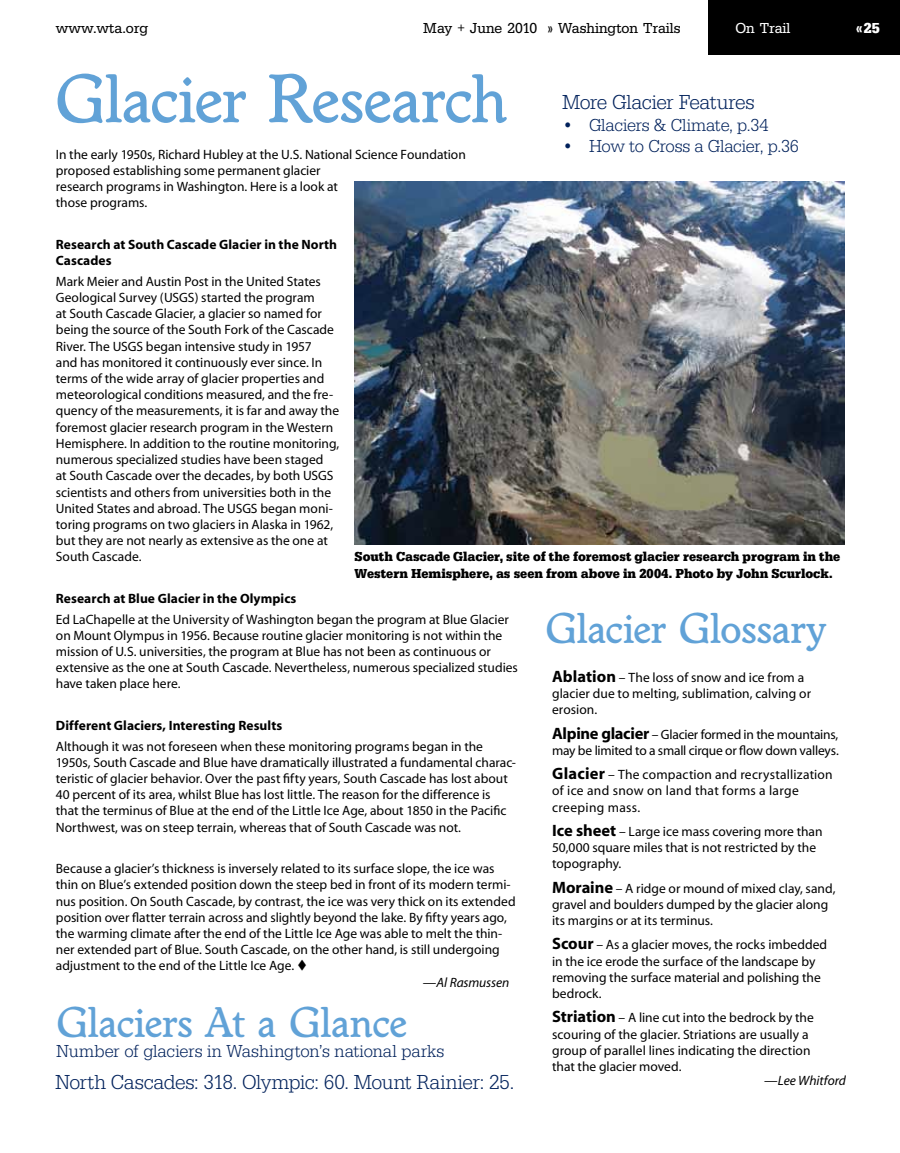
<style>
.page{position:relative;width:900px;height:1153px;background:#fff}
.page>*{position:absolute;margin:0;border:0;box-sizing:border-box;transform-origin:0 0}
.t1{font:500 72px "Worcester Rou TOT";letter-spacing:-.02em;color:#61a2d7}
.t2{font:500 45px "Worcester Rou TOT";letter-spacing:-.01em;color:#61a2d7}
.t3{font:21px "URW Egyptienne TOT Lig Nar";letter-spacing:-.025em;color:#00215b}
.t4{font:18px "URW Egyptienne TOT Lig Nar";letter-spacing:-.01em;color:#00215b}
.t5{font:15px "URW Egyptienne TOT Reg Nar";color:#000}
.t6{font:15px "URW Egyptienne TOT Reg Nar";color:#fff}
.t7{font:15px "URW Egyptienne TOT Bol Nar";color:#fff}
.t8{font:13.5px/16.2px "Myriad";color:#000}
.t9{font:13.5px/16.5px "URW Egyptienne TOT Bol Nar";color:#000}
.t10{font:700 13.5px/16.2px "Myriad";letter-spacing:.005em;color:#000}
.t11{font:13.5px/16.2px "Myriad";letter-spacing:.02em;color:#000}
.t12{font:italic 13.5px "Myriad";letter-spacing:-.005em;color:#000}
.s1{font-weight:700;font-size:16.5px}
</style>
<div class="page">
<div style="left:709px;top:0;width:191px;height:54px;background:#000"></div>
<img style="left:355px;top:181px;width:489px;height:363px">
<p class="t5" style="left:56px;top:19px;width:94px">www.wta.org</p>
<p class="t5" style="left:423px;top:19px;width:259px">May + June 2010 » Washington Trails</p>
<p class="t6" style="left:735px;top:19px;width:57px">On Trail</p>
<p class="t7" style="left:856px;top:19px;width:25px">«25</p>
<h1 class="t1" style="left:55px;top:59px;width:454px">Glacier Research</h1>
<p class="t8" style="left:56px;top:147px;width:412px">In the early 1950s, Richard Hubley at the U.S. National Science Foundation proposed establishing some permanent glacier<br>research programs in Washington. Here is a look at<br>those programs.</p>
<p class="t10" style="left:56px;top:236px;width:283px">Research at South Cascade Glacier in the North<br>Cascades</p>
<p class="t8" style="left:56px;top:274px;width:285px">Mark Meier and Austin Post in the United States Geological Survey (USGS) started the program<br>at South Cascade Glacier, a glacier so named for being the source of the South Fork of the Cascade River. The USGS began intensive study in 1957<br>and has monitored it continuously ever since. In terms of the wide array of glacier properties and meteorological conditions measured, and the fre&shy;quency of the measurements, it is far and away the foremost glacier research program in the Western Hemisphere. In addition to the routine monitoring, numerous specialized studies have been staged<br>at South Cascade over the decades, by both USGS scientists and others from universities both in the United States and abroad. The USGS began moni&shy;toring programs on two glaciers in Alaska in 1962, but they are not nearly as extensive as the one at South Cascade.</p>
<p class="t10" style="left:56px;top:590px;width:242px">Research at Blue Glacier in the Olympics</p>
<p class="t8" style="left:56px;top:611px;width:464px">Ed LaChapelle at the University of Washington began the program at Blue Glacier on Mount Olympus in 1956. Because routine glacier monitoring is not within the mission of U.S. universities, the program at Blue has not been as continuous or extensive as the one at South Cascade. Nevertheless, numerous specialized studies have taken place here.</p>
<p class="t10" style="left:56px;top:717px;width:228px">Different Glaciers, Interesting Results</p>
<p class="t8" style="left:56px;top:738px;width:462px">Although it was not foreseen when these monitoring programs began in the 1950s, South Cascade and Blue have dramatically illustrated a fundamental charac&shy;teristic of glacier behavior. Over the past fifty years, South Cascade has lost about 40 percent of its area, whilst Blue has lost little. The reason for the difference is that the terminus of Blue at the end of the Little Ice Age, about 1850 in the Pacific Northwest, was on steep terrain, whereas that of South Cascade was not.</p>
<p class="t8" style="left:56px;top:860px;width:461px">Because a glacier’s thickness is inversely related to its surface slope, the ice was thin on Blue’s extended position down the steep bed in front of its modern termi&shy;nus position. On South Cascade, by contrast, the ice was very thick on its extended position over flatter terrain across and slightly beyond the lake. By fifty years ago, the warming climate after the end of the Little Ice Age was able to melt the thin&shy;ner extended part of Blue. South Cascade, on the other hand, is still undergoing adjustment to the end of the Little Ice Age. ▼</p>
<h3 class="t3" style="left:562px;top:90px;width:194px">More Glacier Features</h3>
<h3 class="t4" style="left:562px;top:114px;width:208px">• Glaciers &amp; Climate, p.34</h3>
<h3 class="t4" style="left:562px;top:136px;width:239px">• How to Cross a Glacier, p.36</h3>
<p class="t9" style="left:355px;top:549px;width:487px">South Cascade Glacier, site of the foremost glacier research program in the<br>Western Hemisphere, as seen from above in 2004. Photo by John Scurlock.</p>
<h2 class="t2" style="left:545px;top:604px;width:282px">Glacier Glossary</h2>
<p class="t8" style="left:552px;top:669px;width:260px"><span class="s1">Ablation</span> – The loss of snow and ice from a glacier due to melting, sublimation, calving or erosion.</p>
<p class="t8" style="left:552px;top:726px;width:288px"><span class="s1">Alpine glacier</span> – Glacier formed in the mountains, may be limited to a small cirque or flow down valleys.</p>
<p class="t11" style="left:552px;top:767px;width:282px"><span class="s1">Glacier</span> – The compaction and recrystallization of ice and snow on land that forms a large creeping mass.</p>
<p class="t8" style="left:552px;top:823px;width:272px"><span class="s1">Ice sheet</span> – Large ice mass covering more than<br>50,000 square miles that is not restricted by the topography.</p>
<p class="t8" style="left:552px;top:880px;width:285px"><span class="s1">Moraine</span> – A ridge or mound of mixed clay, sand, gravel and boulders dumped by the glacier along its margins or at its terminus.</p>
<p class="t8" style="left:552px;top:937px;width:277px"><span class="s1">Scour</span> – As a glacier moves, the rocks imbedded in the ice erode the surface of the landscape by removing the surface material and polishing the bedrock.</p>
<p class="t8" style="left:552px;top:1010px;width:263px"><span class="s1">Striation</span> – A line cut into the bedrock by the scouring of the glacier. Striations are usually a group of parallel lines indicating the direction that the glacier moved.</p>
<p class="t12" style="left:423px;top:975px;width:88px">—Al Rasmussen</p>
<h2 class="t2" style="left:57px;top:997px;width:352px">Glaciers At a Glance</h2>
<h3 class="t3" style="left:55px;top:1069px;width:461px">North Cascades: 318. Olympic: 60. Mount Rainier: 25.</h3>
<h3 class="t4" style="left:56px;top:1040px;width:390px">Number of glaciers in Washington’s national parks</h3>
<p class="t12" style="left:764px;top:1073px;width:83px">—Lee Whitford</p>
</div>
